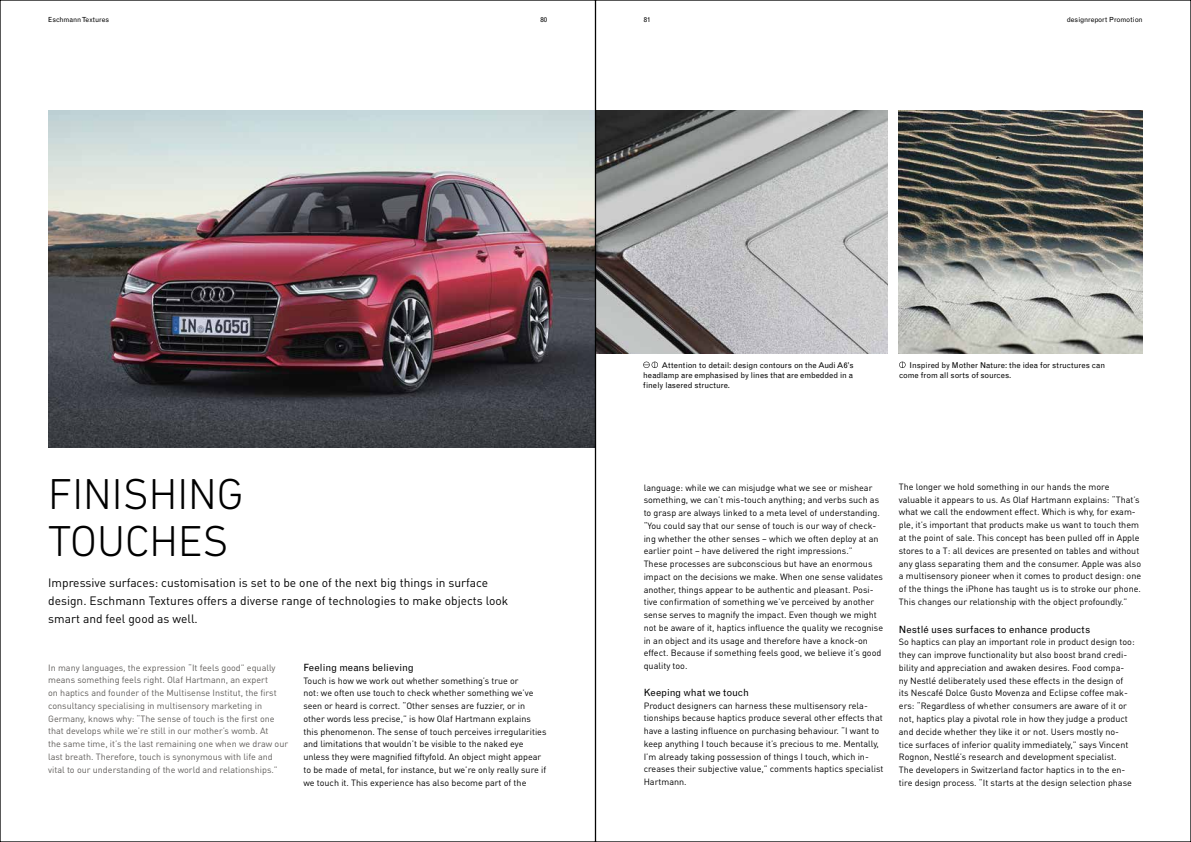
<style>
.page{position:relative;width:1191px;height:842px;background:#fff}
.page>*{position:absolute;margin:0;border:0;box-sizing:border-box;transform-origin:0 0}
.t1{font:300 44px/46.5px "DIN Next LT Pro";color:#000}
.t2{font:12px/18px "DIN Pro";color:#000}
.t3{font:10px "Grotesque";letter-spacing:-.005em;color:#000}
.t4{font:9px/12.8px "DIN Pro";color:#000}
.t5{font:9px/12.8px "DIN Pro";color:#605d5a}
.t6{font:8px/10px "Grotesque";color:#000;text-align:justify}
.t7{font:7px "Grotesque";letter-spacing:-.005em;color:#000}
</style>
<div class="page">
<img style="left:48px;top:110px;width:545px;height:338px">
<img style="left:899px;top:110px;width:243px;height:243px">
<img style="left:597px;top:110px;width:290px;height:243px">
<svg style="left:643px;top:362px;width:15px;height:6px"></svg>
<svg style="left:899px;top:362px;width:6px;height:6px"></svg>
<p class="t7" style="left:48px;top:16px;width:63px">Eschmann Textures</p>
<p class="t7" style="left:540px;top:16px;width:8px">80</p>
<p class="t7" style="left:643px;top:16px;width:8px">81</p>
<p class="t7" style="left:1066px;top:16px;width:78px">designreport Promotion</p>
<p class="t6" style="left:643px;top:360px;width:212px;text-indent:18px">Attention to detail: design contours on the Audi A6’s headlamp are emphasised by lines that are embedded in a finely lasered structure.</p>
<p class="t6" style="left:899px;top:360px;width:207px;text-indent:10px">Inspired by Mother Nature: the idea for structures can come from all sorts of sources.</p>
<h1 class="t1" style="left:48px;top:470px;width:197px">FINISHING<br>TOUCHES</h1>
<h2 class="t2" style="left:48px;top:573px;width:462px">Impressive surfaces: customisation is set to be one of the next big things in surface design. Eschmann Textures offers a diverse range of technologies to make objects look smart and feel good as well.</h2>
<p class="t5" style="left:48px;top:660px;width:241px">In many languages, the expression “It feels good” equally means something feels right. Olaf Hartmann, an expert<br>on haptics and founder of the Multisense Institut, the first consultancy specialising in multisensory marketing in Germany, knows why: “The sense of touch is the first one that develops while we’re still in our mother’s womb. At<br>the same time, it’s the last remaining one when we draw our last breath. Therefore, touch is synonymous with life and vital to our understanding of the world and relationships.”</p>
<p class="t3" style="left:303px;top:662px;width:112px">Feeling means believing</p>
<p class="t4" style="left:303px;top:674px;width:245px">Touch is how we work out whether something’s true or<br>not: we often use touch to check whether something we’ve seen or heard is correct. “Other senses are fuzzier, or in other words less precise,” is how Olaf Hartmann explains this phenomenon. The sense of touch perceives irregularities and limitations that wouldn’t be visible to the naked eye unless they were magnified fiftyfold. An object might appear to be made of metal, for instance, but we’re only really sure if we touch it. This experience has also become part of the</p>
<p class="t4" style="left:643px;top:481px;width:241px">language: while we can misjudge what we see or mishear something, we can’t mis-touch anything; and verbs such as to grasp are always linked to a meta level of understanding. “You could say that our sense of touch is our way of check&shy;ing whether the other senses – which we often deploy at an earlier point – have delivered the right impressions.”<br>These processes are subconscious but have an enormous impact on the decisions we make. When one sense validates another, things appear to be authentic and pleasant. Posi&shy;tive confirmation of something we’ve perceived by another sense serves to magnify the impact. Even though we might not be aware of it, haptics influence the quality we recognise in an object and its usage and therefore have a knock-on effect. Because if something feels good, we believe it’s good quality too.</p>
<p class="t3" style="left:643px;top:687px;width:107px">Keeping what we touch</p>
<p class="t4" style="left:643px;top:699px;width:241px">Product designers can harness these multisensory rela&shy;tionships because haptics produce several other effects that have a lasting influence on purchasing behaviour. “I want to keep anything I touch because it’s precious to me. Mentally, I’m already taking possession of things I touch, which in&shy;creases their subjective value,” comments haptics specialist Hartmann.</p>
<p class="t4" style="left:899px;top:480px;width:244px">The longer we hold something in our hands the more valuable it appears to us. As Olaf Hartmann explains: “That’s what we call the endowment effect. Which is why, for exam&shy;ple, it’s important that products make us want to touch them at the point of sale. This concept has been pulled off in Apple stores to a T: all devices are presented on tables and without any glass separating them and the consumer. Apple was also a multisensory pioneer when it comes to product design: one of the things the iPhone has taught us is to stroke our phone.<br>This changes our relationship with the object profoundly.”</p>
<p class="t3" style="left:899px;top:623px;width:193px">Nestlé uses surfaces to enhance products</p>
<p class="t4" style="left:899px;top:635px;width:237px">So haptics can play an important role in product design too: they can improve functionality but also boost brand credi&shy;bility and appreciation and awaken desires. Food compa&shy;ny Nestlé deliberately used these effects in the design of its Nescafé Dolce Gusto Movenza and Eclipse coffee mak&shy;ers: “Regardless of whether consumers are aware of it or not, haptics play a pivotal role in how they judge a product and decide whether they like it or not. Users mostly no&shy;tice surfaces of inferior quality immediately,” says Vincent Rognon, Nestlé’s research and development specialist.<br>The developers in Switzerland factor haptics in to the en&shy;tire design process. “It starts at the design selection phase</p>
</div>
